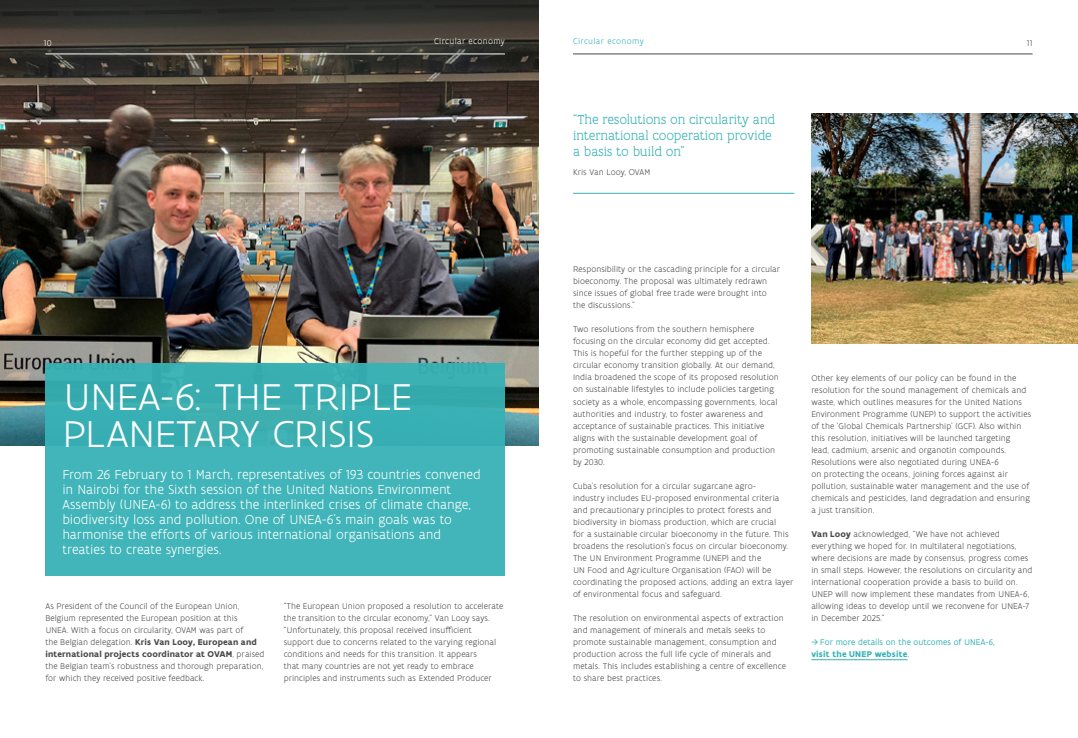
<style>
.page{position:relative;width:1078px;height:738px;background:#fff}
.page>*{position:absolute;margin:0;border:0;box-sizing:border-box;transform-origin:0 0}
.t1{font:300 40px/37px "Flanders Art Sans";letter-spacing:-.015em;color:#fff;scale:1.05 1}
.t2{font:300 14px/15px "Flanders Art Sans";letter-spacing:-.01em;color:#fff}
.t3{font:300 14px/16px "Flanders Art Serif";letter-spacing:-.01em;color:#37b2b6}
.t4{font:300 9px/12px "Flanders Art Sans";letter-spacing:.005em;color:#4a4a49}
.t5{font:9px/12px "Flanders Art Sans";letter-spacing:.005em;color:#37b2b6}
.t6{font:300 9px "Flanders Art Sans";letter-spacing:.03em;color:#fff}
.t7{font:300 9px "Flanders Art Sans";letter-spacing:.03em;color:#37b2b6}
.s1{font-weight:700}
.s2{font-family:"Galano Grotesque"}
</style>
<div class="page">
<hr style="left:573px;top:54px;width:459px;height:1px;background:#4a4a49">
<img style="left:0;top:186px;width:539px;height:259px">
<img style="left:0;top:0;width:539px;height:186px">
<div style="left:45px;top:363px;width:460px;height:212px;background:#41b5b9"></div>
<hr style="left:45px;top:54px;width:460px;height:1px;background:#fff">
<hr style="left:573px;top:193px;width:221px;height:1px;background:#37b2b6">
<img style="left:811px;top:113px;width:266px;height:230px">
<hr style="left:811px;top:659px;width:96px;height:1px;background:#37b2b6">
<p class="t6" style="left:44px;top:38px;width:10px">10</p>
<p class="t6" style="left:434px;top:36px;width:72px">Circular economy</p>
<h1 class="t1" style="left:62px;top:379px;width:333px">UNEA-6: THE TRIPLE<br>PLANETARY CRISIS</h1>
<p class="t2" style="left:62px;top:467px;width:420px">From 26 February to 1 March, representatives of 193 countries convened in Nairobi for the Sixth session of the United Nations Environment Assembly (UNEA-6) to address the interlinked crises of climate change, biodiversity loss and pollution. One of UNEA-6’s main goals was to harmonise the efforts of various international organisations and treaties to create synergies.</p>
<p class="t4" style="left:45px;top:599px;width:221px">As President of the Council of the European Union, Belgium represented the European position at this<br>UNEA. With a focus on circularity, OVAM was part of<br>the Belgian delegation. <span class="s1">Kris Van Looy, European and international projects coordinator at OVAM</span>, praised the Belgian team’s robustness and thorough preparation, for which they received positive feedback.</p>
<p class="t4" style="left:283px;top:599px;width:221px">“The European Union proposed a resolution to accelerate the transition to the circular economy,” Van Looy says. “Unfortunately, this proposal received insufficient support due to concerns related to the varying regional conditions and needs for this transition. It appears<br>that many countries are not yet ready to embrace principles and instruments such as Extended Producer</p>
<p class="t7" style="left:573px;top:36px;width:72px">Circular economy</p>
<p class="t4" style="left:1026px;top:37px;width:7px">11</p>
<h2 class="t3" style="left:573px;top:112px;width:204px">“The resolutions on circularity and international cooperation provide a basis to build on”</h2>
<p class="t4" style="left:573px;top:166px;width:79px">Kris Van Looy, OVAM</p>
<p class="t4" style="left:573px;top:263px;width:208px">Responsibility or the cascading principle for a circular bioeconomy. The proposal was ultimately redrawn since issues of global free trade were brought into the discussions.”</p>
<p class="t4" style="left:573px;top:323px;width:207px">Two resolutions from the southern hemisphere focusing on the circular economy did get accepted.<br>This is hopeful for the further stepping up of the circular economy transition globally. At our demand, India broadened the scope of its proposed resolution on sustainable lifestyles to include policies targeting society as a whole, encompassing governments, local authorities and industry, to foster awareness and acceptance of sustainable practices. This initiative aligns with the sustainable development goal of promoting sustainable consumption and production by 2030.</p>
<p class="t4" style="left:573px;top:479px;width:222px">Cuba’s resolution for a circular sugarcane agro-<br>industry includes EU-proposed environmental criteria and precautionary principles to protect forests and biodiversity in biomass production, which are crucial<br>for a sustainable circular bioeconomy in the future. This broadens the resolution’s focus on circular bioeconomy.<br>The UN Environment Programme (UNEP) and the<br>UN Food and Agriculture Organisation (FAO) will be coordinating the proposed actions, adding an extra layer of environmental focus and safeguard.</p>
<p class="t4" style="left:573px;top:611px;width:214px">The resolution on environmental aspects of extraction and management of minerals and metals seeks to promote sustainable management, consumption and production across the full life cycle of minerals and metals. This includes establishing a centre of excellence to share best practices.</p>
<p class="t4" style="left:811px;top:371px;width:221px">Other key elements of our policy can be found in the resolution for the sound management of chemicals and waste, which outlines measures for the United Nations Environment Programme (UNEP) to support the activities of the 'Global Chemicals Partnership' (GCF). Also within this resolution, initiatives will be launched targeting<br>lead, cadmium, arsenic and organotin compounds.<br>Resolutions were also negotiated during UNEA-6<br>on protecting the oceans, joining forces against air pollution, sustainable water management and the use of chemicals and pesticides, land degradation and ensuring a just transition.</p>
<p class="t4" style="left:811px;top:527px;width:223px"><span class="s1">Van Looy</span> acknowledged, “We have not achieved everything we hoped for. In multilateral negotiations, where decisions are made by consensus, progress comes in small steps. However, the resolutions on circularity and international cooperation provide a basis to build on.<br>UNEP will now implement these mandates from UNEA-6, allowing ideas to develop until we reconvene for UNEA-7 in December 2025."</p>
<p class="t5" style="left:811px;top:635px;width:185px"><span class="s2">→</span> For more details on the outcomes of UNEA-6, <span class="s1">visit the UNEP website</span>.</p>
</div>
